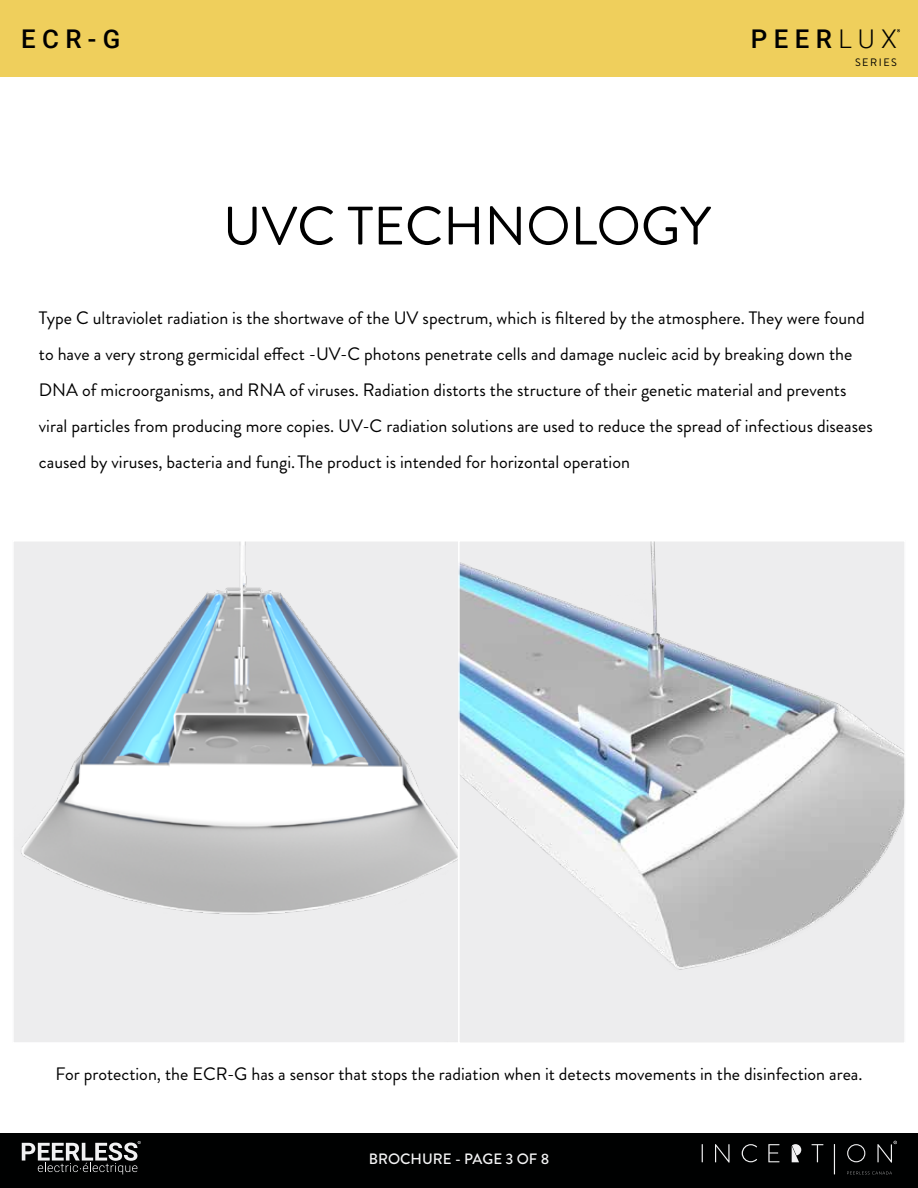
<style>
.page{position:relative;width:918px;height:1188px;background:#fff}
.page>*{position:absolute;margin:0;border:0;box-sizing:border-box;transform-origin:0 0}
.t1{font:54px "Brandon Grotesque";color:#000}
.t2{font:500 25.8px "Roboto";color:#000101}
.t3{font:500 25.8px "Roboto";color:#000}
.t4{font:18px/36px "Brandon Grotesque";color:#000}
.t5{font:500 15px "Brandon Grotesque";color:#f3f3f4}
.t6{font:10.8px "Brandon Grotesque";letter-spacing:.14em;color:#000}
.s1{font-weight:300}
</style>
<div class="page">
<div style="left:0;top:0;width:918px;height:77px;background:#efcf5c"></div>
<div style="left:0;top:1133px;width:918px;height:55px;background:#000101"></div>
<svg style="left:702px;top:1144px;width:1px;height:18px"></svg>
<svg style="left:715px;top:1144px;width:15px;height:19px"></svg>
<svg style="left:742px;top:1144px;width:15px;height:18px"></svg>
<svg style="left:768px;top:1144px;width:11px;height:18px"></svg>
<svg style="left:812px;top:1144px;width:11px;height:18px"></svg>
<svg style="left:834px;top:1144px;width:1px;height:30px"></svg>
<svg style="left:847px;top:1144px;width:18px;height:18px"></svg>
<svg style="left:877px;top:1141px;width:20px;height:22px"></svg>
<svg style="left:847px;top:1171px;width:45px;height:3px"></svg>
<svg style="left:792px;top:1144px;width:9px;height:18px"></svg>
<svg style="left:22px;top:1141px;width:119px;height:33px"></svg>
<img style="left:15px;top:543px;width:442px;height:498px">
<div style="left:12px;top:540px;width:448px;height:504px;border:2px solid #fff"></div>
<svg style="left:461px;top:543px;width:442px;height:498px;background:#d4dbde"></svg>
<div style="left:458px;top:540px;width:448px;height:504px;border:2px solid #fff"></div>
<h2 class="t3" style="left:21px;top:21px;width:101px">ECR-G</h2>
<h2 class="t2" style="left:751px;top:21px;width:148px">PEER<span class="s1">LUX</span></h2>
<p class="t6" style="left:855px;top:55px;width:43px">SERIES</p>
<h1 class="t1" style="left:223px;top:189px;width:489px">UVC TECHNOLOGY</h1>
<p class="t4" style="left:39px;top:300px;width:835px">Type C ultraviolet radiation is the shortwave of the UV spectrum, which is filtered by the atmosphere. They were found to have a very strong germicidal effect -UV-C photons penetrate cells and damage nucleic acid by breaking down the DNA of microorganisms, and RNA of viruses. Radiation distorts the structure of their genetic material and prevents viral particles from producing more copies. UV-C radiation solutions are used to reduce the spread of infectious diseases caused by viruses, bacteria and fungi. The product is intended for horizontal operation</p>
<p class="t4" style="left:55px;top:1056px;width:809px">For protection, the ECR-G has a sensor that stops the radiation when it detects movements in the disinfection area.</p>
<p class="t5" style="left:369px;top:1148px;width:182px">BROCHURE - PAGE 3 OF 8</p>
</div>
